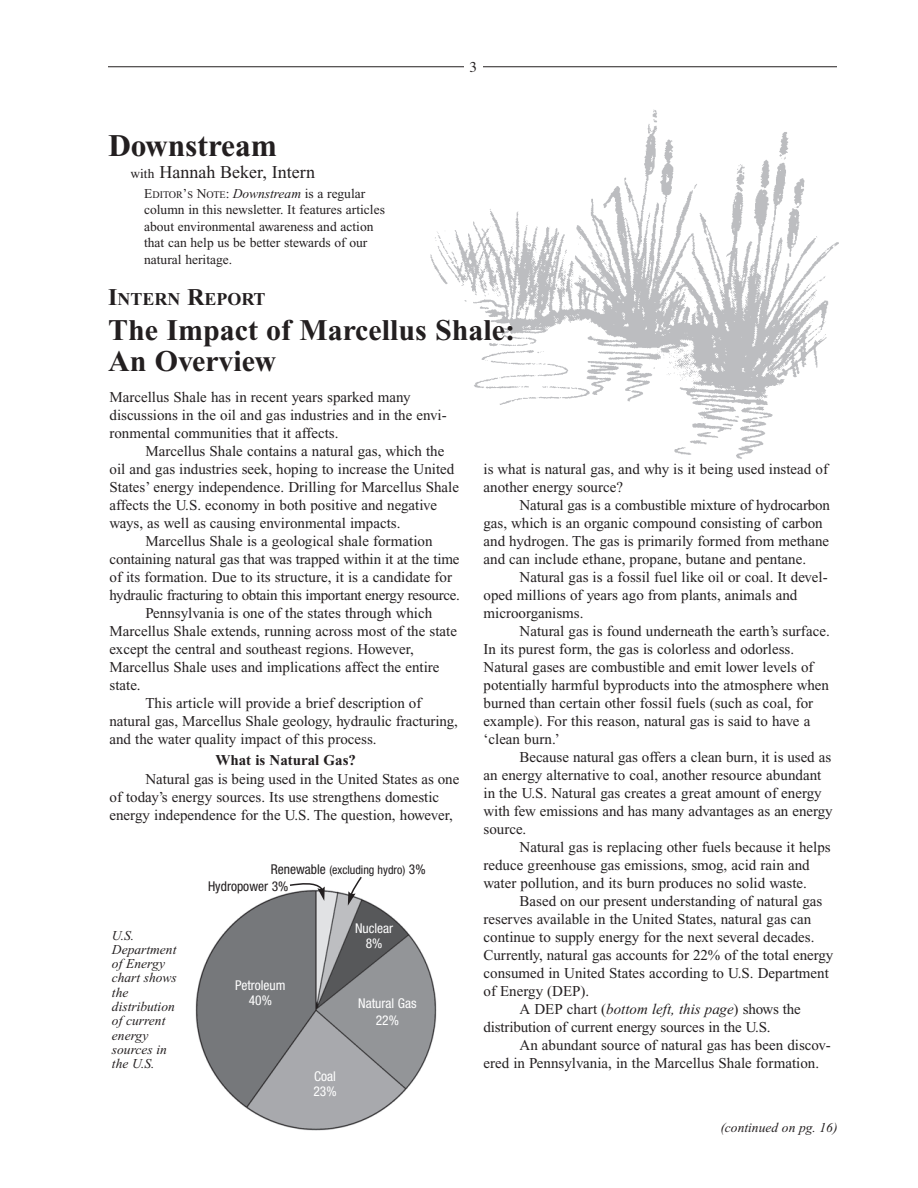
<style>
.page{position:relative;width:918px;height:1188px;background:#fff}
.page>*{position:absolute;margin:0;border:0;box-sizing:border-box;transform-origin:0 0}
.t1{font:700 31.5px "Times New Roman";color:#231f20}
.t2{font:700 30px/31.5px "Times New Roman";color:#231f20}
.t3{font:18px "Times New Roman";color:#231f20}
.t4{font:700 18px "Times New Roman";color:#231f20}
.t5{font:15px/18px "Times New Roman";color:#231f20}
.t6{font:15px "Times New Roman";letter-spacing:-.02em;color:#231f20}
.t7{font:700 15px "Times New Roman";color:#231f20}
.t8{font:15px "Times";color:#231f20}
.t9{font:13.5px/16.5px "Times New Roman";color:#231f20}
.t10{font:italic 13.5px/14.2px "Times New Roman";color:#231f20}
.t11{font:condensed 13.5px/15px "Helvetica Neue";color:#fff;text-align:center}
.t12{font:condensed 13.5px "Helvetica Neue";color:#231f20}
.t13{font:condensed 12px "Helvetica Neue";color:#231f20}
.s1{font-family:"Times";font-size:13.5px}
.s2{font-size:10.2px}
.s3{font-style:italic}
.s4{font-size:24px}
.s5{font-size:13.5px}
</style>
<div class="page">
<hr style="left:108px;top:67px;width:729px;height:1px;background:#231f20">
<div style="left:464px;top:58px;width:18px;height:18px;background:#fff"></div>
<img style="left:430px;top:109px;width:409px;height:350px">
<img style="left:193px;top:888px;width:245px;height:245px;border-radius:50%">
<svg style="left:288px;top:883px;width:37px;height:18px"></svg>
<svg style="left:348px;top:876px;width:15px;height:30px"></svg>
<p class="t8" style="left:469px;top:58px;width:9px">3</p>
<h1 class="t1" style="left:108px;top:135px;width:170px">Downstream</h1>
<p class="t3" style="left:130px;top:166px;width:186px"><span class="s1">with</span> Hannah Beker, Intern</p>
<p class="t9" style="left:144px;top:186px;width:242px">E<span class="s2">DITOR</span>’<span class="s2">S</span> N<span class="s2">OTE</span>: <span class="s3">Downstream</span> is a regular column in this newsletter. It features articles about environmental awareness and action that can help us be better stewards of our natural heritage.</p>
<p class="t4" style="left:108px;top:293px;width:159px"><span class="s4">I</span>NTERN <span class="s4">R</span>EPORT</p>
<h2 class="t2" style="left:108px;top:317px;width:409px">The Impact of Marcellus Shale:<br>An Overview</h2>
<p class="t5" style="left:110px;top:390px;width:339px">Marcellus Shale has in recent years sparked many discussions in the oil and gas industries and in the envi&shy;ronmental communities that it affects.</p>
<p class="t5" style="left:146px;top:444px;width:300px">Marcellus Shale contains a natural gas, which the</p>
<p class="t5" style="left:110px;top:462px;width:346px">oil and gas industries seek, hoping to increase the United</p>
<p class="t5" style="left:110px;top:480px;width:351px">States’ energy independence. Drilling for Marcellus Shale</p>
<p class="t5" style="left:110px;top:498px;width:329px">affects the U.S. economy in both positive and negative</p>
<p class="t5" style="left:110px;top:516px;width:293px">ways, as well as causing environmental impacts.</p>
<p class="t5" style="left:146px;top:534px;width:289px">Marcellus Shale is a geological shale formation</p>
<p class="t5" style="left:110px;top:552px;width:352px">containing natural gas that was trapped within it at the time</p>
<p class="t5" style="left:110px;top:570px;width:344px">of its formation. Due to its structure, it is a candidate for</p>
<p class="t6" style="left:110px;top:590px;width:352px">hydraulic fracturing to obtain this important energy resource.</p>
<p class="t5" style="left:146px;top:606px;width:288px">Pennsylvania is one of the states through which</p>
<p class="t5" style="left:110px;top:624px;width:349px">Marcellus Shale extends, running across most of the state</p>
<p class="t5" style="left:110px;top:642px;width:306px">except the central and southeast regions. However,</p>
<p class="t5" style="left:110px;top:660px;width:332px">Marcellus Shale uses and implications affect the entire</p>
<p class="t5" style="left:110px;top:678px;width:33px">state.</p>
<p class="t5" style="left:146px;top:696px;width:277px">This article will provide a brief description of</p>
<p class="t5" style="left:110px;top:714px;width:350px">natural gas, Marcellus Shale geology, hydraulic fracturing,</p>
<p class="t5" style="left:110px;top:732px;width:269px">and the water quality impact of this process.</p>
<p class="t7" style="left:215px;top:755px;width:142px">What is Natural Gas?</p>
<p class="t5" style="left:110px;top:772px;width:351px;text-indent:36px">Natural gas is being used in the United States as one of today’s energy sources. Its use strengthens domestic energy independence for the U.S. The question, however,</p>
<p class="t5" style="left:484px;top:462px;width:346px">is what is natural gas, and why is it being used instead of another energy source?</p>
<p class="t5" style="left:484px;top:498px;width:348px;text-indent:36px">Natural gas is a combustible mixture of hydrocarbon gas, which is an organic compound consisting of carbon and hydrogen. The gas is primarily formed from methane and can include ethane, propane, butane and pentane.</p>
<p class="t5" style="left:484px;top:570px;width:346px;text-indent:36px">Natural gas is a fossil fuel like oil or coal. It devel&shy;oped millions of years ago from plants, animals and microorganisms.</p>
<p class="t5" style="left:484px;top:624px;width:348px;text-indent:36px">Natural gas is found underneath the earth’s surface.<br>In its purest form, the gas is colorless and odorless.<br>Natural gases are combustible and emit lower levels of potentially harmful byproducts into the atmosphere when burned than certain other fossil fuels (such as coal, for example). For this reason, natural gas is said to have a ‘clean burn.’</p>
<p class="t5" style="left:484px;top:750px;width:351px;text-indent:36px">Because natural gas offers a clean burn, it is used as an energy alternative to coal, another resource abundant in the U.S. Natural gas creates a great amount of energy with few emissions and has many advantages as an energy source.</p>
<p class="t5" style="left:484px;top:840px;width:349px;text-indent:36px">Natural gas is replacing other fuels because it helps reduce greenhouse gas emissions, smog, acid rain and water pollution, and its burn produces no solid waste.</p>
<p class="t5" style="left:520px;top:894px;width:304px">Based on our present understanding of natural gas</p>
<p class="t5" style="left:484px;top:912px;width:329px">reserves available in the United States, natural gas can</p>
<p class="t5" style="left:484px;top:930px;width:333px">continue to supply energy for the next several decades.</p>
<p class="t5" style="left:484px;top:948px;width:351px">Currently, natural gas accounts for 22% of the total energy</p>
<p class="t5" style="left:484px;top:966px;width:347px">consumed in United States according to U.S. Department</p>
<p class="t5" style="left:484px;top:984px;width:107px">of Energy (DEP).</p>
<p class="t5" style="left:520px;top:1002px;width:283px">A DEP chart (<span class="s3">bottom left, this page</span>) shows the</p>
<p class="t5" style="left:484px;top:1020px;width:289px">distribution of current energy sources in the U.S.</p>
<p class="t5" style="left:520px;top:1038px;width:313px">An abundant source of natural gas has been discov-</p>
<p class="t5" style="left:484px;top:1056px;width:337px">ered in Pennsylvania, in the Marcellus Shale formation.</p>
<p class="t13" style="left:271px;top:865px;width:156px"><span class="s5">Renewable</span> (excluding hydro) <span class="s5">3%</span></p>
<p class="t12" style="left:208px;top:881px;width:82px">Hydropower 3%</p>
<p class="t11" style="left:355px;top:922px;width:39px">Nuclear<br>8%</p>
<p class="t10" style="left:112px;top:929px;width:66px">U.S.<br>Department of Energy chart shows the distribution of current energy sources in the U.S.</p>
<p class="t11" style="left:235px;top:979px;width:52px">Petroleum<br>40%</p>
<p class="t11" style="left:358px;top:997px;width:60px;line-height:16.5px">Natural Gas<br>22%</p>
<p class="t11" style="left:313px;top:1070px;width:25px;text-align:left">Coal<br>23%</p>
<p class="t10" style="left:720px;top:1121px;width:119px">(con tin ued on pg. 16)</p>
</div>
